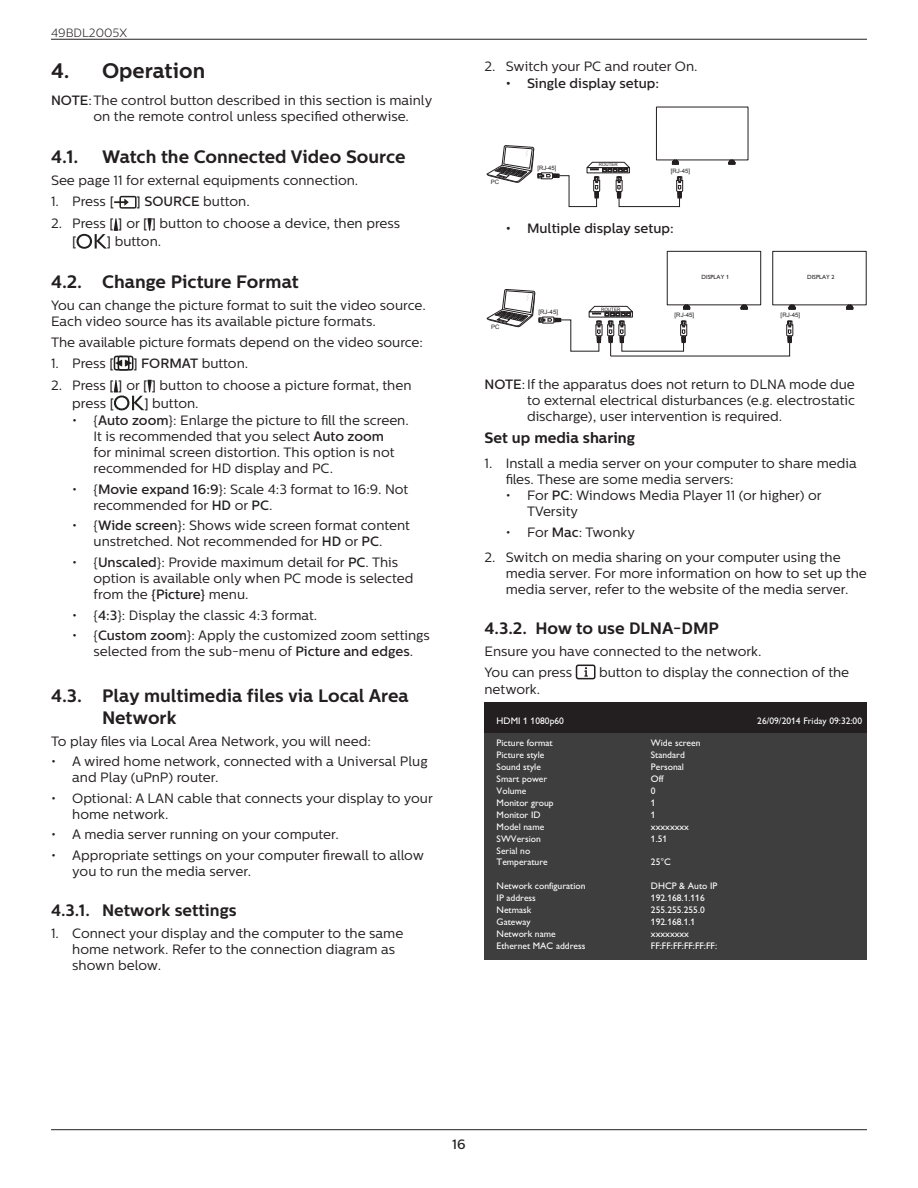
<style>
.page{position:relative;width:918px;height:1188px;background:#fff}
.page>*{position:absolute;margin:0;border:0;box-sizing:border-box;transform-origin:0 0}
.t1{font:700 21px "Centrale Sans";color:#231f20}
.t2{font:700 18px/21.6px "Centrale Sans";color:#231f20}
.t3{font:700 16.5px "Centrale Sans";color:#231f20}
.Body_Bold{font:700 15px "Centrale Sans";color:#231f20}
.Note{font:13.5px/16.2px "Centrale Sans";color:#231f20}
.Body{font:13.5px/16.2px "Centrale Sans";color:#231f20}
.t4{font:500 13.5px "Centrale Sans";color:#231f20}
.t5{font:300 12px "Centrale Sans";color:#231f20}
.t6{font:9.45px/11.9px "Gill Sans Alt One WGL";color:#fff}
.t7{font:6px "Arial";color:#231f20}
.t8{font:6px "Gill Alt One";color:#231f20}
.t9{font:4.5px "Arial";color:#231f20}
.s1{font-weight:500}
.s2{font-weight:400}
</style>
<div class="page">
<hr style="left:51px;top:39px;width:816px;height:1px;background:#231f20">
<hr style="left:51px;top:1129px;width:816px;height:1px;background:#231f20">
<svg style="left:114px;top:196px;width:23px;height:13px"></svg>
<svg style="left:114px;top:218px;width:4px;height:13px"></svg>
<svg style="left:147px;top:218px;width:5px;height:13px"></svg>
<svg style="left:76px;top:234px;width:31px;height:15px"></svg>
<svg style="left:114px;top:356px;width:19px;height:15px"></svg>
<svg style="left:114px;top:380px;width:38px;height:30px"></svg>
<svg style="left:486px;top:106px;width:321px;height:251px"></svg>
<svg style="left:842px;top:250px;width:12px;height:60px"></svg>
<div style="left:772px;top:251px;width:94px;height:54px;border:1px solid #231f20"></div>
<svg style="left:576px;top:665px;width:20px;height:14px"></svg>
<div style="left:485px;top:703px;width:382px;height:257px;background:#3e3e3f"></div>
<div style="left:485px;top:703px;width:382px;height:30px;background:#231f20"></div>
<p class="t5" style="left:51px;top:26px;width:78px">49BDL2005X</p>
<p class="t1" style="left:51px;top:58px;width:156px">4. Operation</p>
<p class="Note" style="left:94px;top:92px;width:340px;text-indent:-43px"><span class="s1">NOTE</span>:The control button described in this section is mainly on the remote control unless specified otherwise.</p>
<p class="t2" style="left:51px;top:146px;width:29px">4.1.</p>
<p class="t2" style="left:102px;top:146px;width:305px">Watch the Connected Video Source</p>
<p class="Body" style="left:51px;top:172px;width:309px">See page 11 for external equipments connection.</p>
<p class="Note" style="left:51px;top:193px;width:65px">1. Press <span class="s1">[</span></p>
<p class="t4" style="left:137px;top:193px;width:115px">] SOURCE <span class="s2">button.</span></p>
<p class="Note" style="left:72px;top:215px;width:329px;line-height:18px;text-indent:-21px">2. Press <span class="s1">[ ]</span> or <span class="s1">[ ]</span> button to choose a device, then press <span class="s1">[</span></p>
<p class="Note" style="left:107px;top:233px;width:56px"><span class="s1">]</span> button.</p>
<p class="t2" style="left:51px;top:271px;width:249px">4.2. Change Picture Format</p>
<p class="Body" style="left:51px;top:297px;width:376px">You can change the picture format to suit the video source.<br>Each video source has its available picture formats.</p>
<p class="Body" style="left:51px;top:334px;width:374px">The available picture formats depend on the video source:</p>
<p class="Note" style="left:51px;top:355px;width:64px">1. Press <span class="s1">[</span></p>
<p class="t4" style="left:133px;top:355px;width:116px">] FORMAT <span class="s2">button.</span></p>
<p class="Note" style="left:72px;top:376px;width:341px;line-height:18px;text-indent:-21px">2. Press <span class="s1">[ ]</span> or <span class="s1">[ ]</span> button to choose a picture format, then press <span class="s1">[</span></p>
<p class="Note" style="left:144px;top:395px;width:56px"><span class="s1">]</span> button.</p>
<p class="Note" style="left:94px;top:412px;width:317px;text-indent:-21px">• {<span class="s1">Auto zoom</span>}: Enlarge the picture to fill the screen.<br>It is recommended that you select <span class="s1">Auto zoom<br></span>for minimal screen distortion. This option is not recommended for HD display and PC.</p>
<p class="Note" style="left:94px;top:481px;width:316px;text-indent:-21px">• {<span class="s1">Movie expand 16:9</span>}: Scale 4:3 format to 16:9. Not recommended for <span class="s1">HD</span> or <span class="s1">PC</span>.</p>
<p class="Note" style="left:72px;top:518px;width:339px;text-align:center">• {<span class="s1">Wide screen</span>}: Shows wide screen format content unstretched. Not recommended for <span class="s1">HD</span> or <span class="s1">PC</span>.</p>
<p class="Note" style="left:94px;top:554px;width:321px;text-indent:-21px">• {<span class="s1">Unscaled</span>}: Provide maximum detail for <span class="s1">PC</span>. This option is available only when PC mode is selected from the <span class="s1">{Picture}</span> menu.</p>
<p class="Note" style="left:72px;top:607px;width:247px">• {<span class="s1">4:3</span>}: Display the classic 4:3 format.</p>
<p class="Note" style="left:72px;top:628px;width:359px;text-align:center">• {<span class="s1">Custom zoom</span>}: Apply the customized zoom settings selected from the sub-menu of <span class="s1">Picture and edges</span>.</p>
<p class="t2" style="left:102px;top:685px;width:308px;text-indent:-51px">4.3. Play multimedia files via Local Area<br>Network</p>
<p class="Body" style="left:51px;top:733px;width:321px">To play files via Local Area Network, you will need:</p>
<p class="Note" style="left:72px;top:753px;width:357px;text-indent:-21px">• A wired home network, connected with a Universal Plug and Play (uPnP) router.</p>
<p class="Note" style="left:72px;top:790px;width:362px;text-indent:-21px">• Optional: A LAN cable that connects your display to your home network.</p>
<p class="Note" style="left:51px;top:827px;width:289px">• A media server running on your computer.</p>
<p class="Note" style="left:72px;top:847px;width:353px;text-indent:-21px">• Appropriate settings on your computer firewall to allow you to run the media server.</p>
<p class="t3" style="left:51px;top:900px;width:187px">4.3.1. Network settings</p>
<p class="Note" style="left:72px;top:925px;width:333px;text-indent:-21px">1. Connect your display and the computer to the same home network. Refer to the connection diagram as shown below.</p>
<p class="Note" style="left:485px;top:59px;width:215px">2. Switch your PC and router On.</p>
<p class="t4" style="left:506px;top:75px;width:155px">• Single display setup:</p>
<p class="t7" style="left:491px;top:178px;width:10px">PC</p>
<p class="t7" style="left:537px;top:164px;width:21px">[RJ-45]</p>
<p class="t9" style="left:599px;top:162px;width:20px">ROUTER</p>
<p class="t7" style="left:671px;top:167px;width:21px">[RJ-45]</p>
<p class="t4" style="left:506px;top:221px;width:169px">• Multiple display setup:</p>
<p class="t8" style="left:702px;top:273px;width:29px">DISPLAY 1</p>
<p class="t8" style="left:807px;top:273px;width:29px">DISPLAY 2</p>
<p class="t7" style="left:491px;top:323px;width:10px">PC</p>
<p class="t7" style="left:538px;top:308px;width:21px">[RJ-45]</p>
<p class="t9" style="left:601px;top:306px;width:21px">ROUTER</p>
<p class="t7" style="left:675px;top:311px;width:21px">[RJ-45]</p>
<p class="t7" style="left:781px;top:311px;width:21px">[RJ-45]</p>
<p class="Note" style="left:527px;top:376px;width:330px;text-align:justify;text-indent:-43px"><span class="s1">NOTE</span>:If the apparatus does not return to DLNA mode due to external electrical disturbances (e.g. electrostatic discharge), user intervention is required.</p>
<p class="Body_Bold" style="left:485px;top:428px;width:152px">Set up media sharing</p>
<p class="Note" style="left:506px;top:455px;width:352px;text-indent:-21px">1. Install a media server on your computer to share media files. These are some media servers:</p>
<p class="Note" style="left:527px;top:488px;width:296px;text-indent:-21px">• For <span class="s1">PC</span>: Windows Media Player 11 (or higher) or<br>TVersity</p>
<p class="Note" style="left:506px;top:524px;width:131px">• For <span class="s1">Mac</span>: Twonky</p>
<p class="Note" style="left:506px;top:549px;width:363px;text-indent:-21px">2. Switch on media sharing on your computer using the media server. For more information on how to set up the media server, refer to the website of the media server.</p>
<p class="t3" style="left:485px;top:618px;width:236px">4.3.2. How to use DLNA-DMP</p>
<p class="Body" style="left:485px;top:643px;width:279px">Ensure you have connected to the network.</p>
<p class="Body" style="left:485px;top:664px;width:89px">You can press</p>
<p class="Body" style="left:599px;top:664px;width:252px">button to display the connection of the</p>
<p class="Body" style="left:485px;top:681px;width:57px">network.</p>
<p class="t6" style="left:497px;top:715px;width:69px">HDMI 1 1080p60</p>
<p class="t6" style="left:757px;top:715px;width:106px">26/09/2014 Friday 09:32:00</p>
<p class="t6" style="left:497px;top:737px;width:59px">Picture format<br>Picture style<br>Sound style<br>Smart power<br>Volume<br>Monitor group<br>Monitor ID<br>Model name<br>SWVersion<br>Serial no<br>Temperature</p>
<p class="t6" style="left:497px;top:880px;width:90px">Network configuration<br>IP address<br>Netmask<br>Gateway<br>Network name<br>Ethernet MAC address</p>
<p class="t6" style="left:651px;top:737px;width:51px">Wide screen<br>Standard<br>Personal<br>Off<br>0<br>1<br>1<br>xxxxxxxx<br>1.51</p>
<p class="t6" style="left:651px;top:856px;width:22px">25°C</p>
<p class="t6" style="left:651px;top:880px;width:68px">DHCP &amp; Auto IP<br>192.168.1.116<br>255.255.255.0<br>192.168.1.1 xxxxxxxx<br>FF:FF:FF:FF:FF:FF:</p>
<p class="t4" style="left:452px;top:1137px;width:15px">16</p>
</div>
